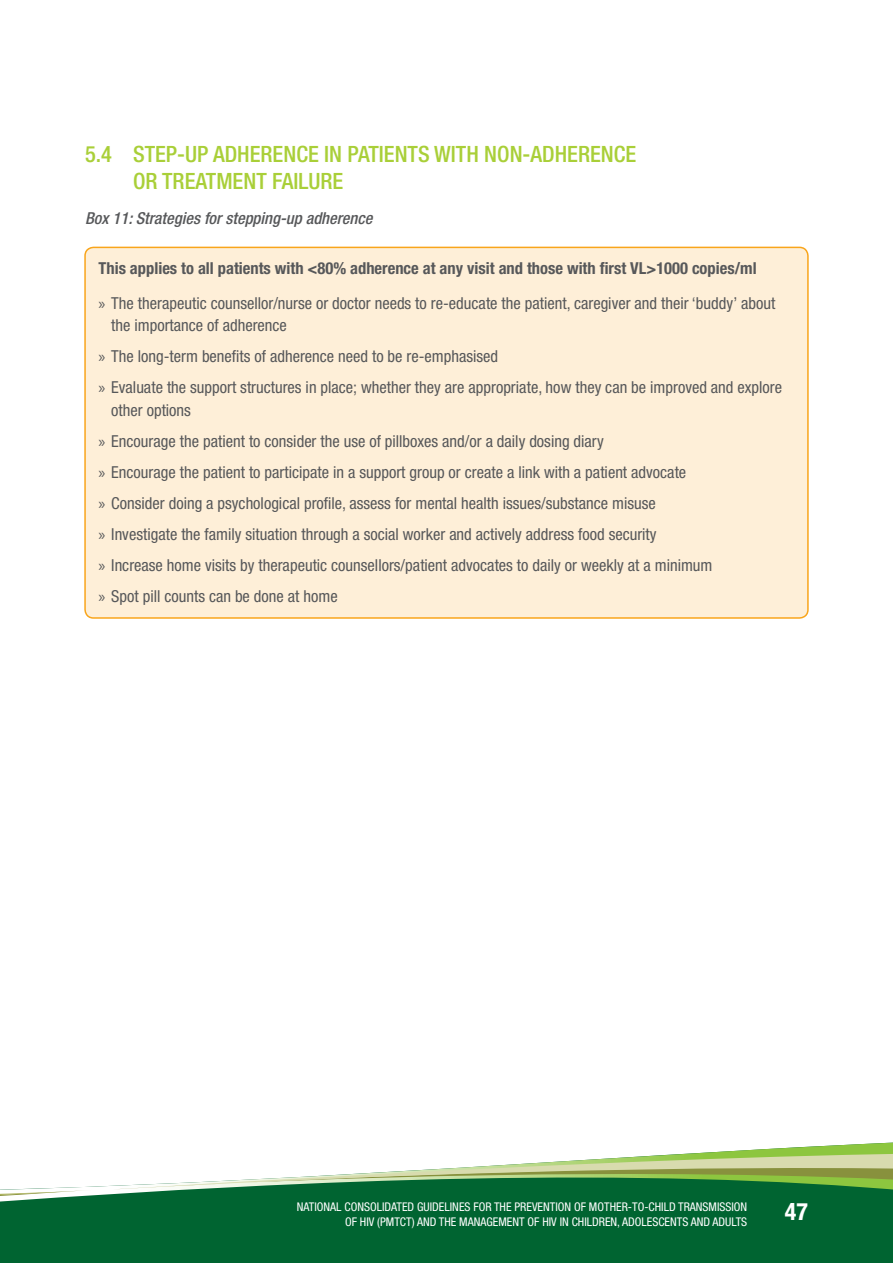
<style>
.page{position:relative;width:893px;height:1263px;background:#fff}
.page>*{position:absolute;margin:0;border:0;box-sizing:border-box;transform-origin:0 0}
.t1{font:700 condensed 24px "Helvetica Neue";color:#fff}
.t2{font:500 condensed 22.5px/27px "Helvetica Neue";color:#a9cf38}
.t3{font:condensed 16.5px/31px "Helvetica Neue";color:#57585a}
.t4{font:italic 500 condensed 16.5px "Helvetica Neue";color:#57585a}
.t5{font:condensed 12px/15px "Helvetica Neue";color:#fff;text-align:right}
.s1{font-weight:700}
.s2{font-family:"Myriad Pro";font-stretch:normal}
</style>
<div class="page">
<svg style="left:0;top:1186px;width:93px;height:77px;background:#277b4f"></svg>
<div style="left:113px;top:1254px;width:780px;height:9px;background:#006431"></div>
<svg style="left:113px;top:1142px;width:780px;height:112px;fill:#006431"></svg>
<div style="left:85px;top:247px;width:723px;height:371px;background:#feefd8;border-radius:9px"></div>
<div style="left:84px;top:247px;width:725px;height:372px;border:2px solid #f9a51b;border-radius:9px"></div>
<h2 class="t2" style="left:133px;top:140px;width:505px;text-indent:-48px">5.4 STEP-UP ADHERENCE IN PATIENTS WITH NON-ADHERENCE<br>OR TREATMENT FAILURE</h2>
<p class="t4" style="left:85px;top:209px;width:289px">Box 11: Strategies for stepping-up adherence</p>
<p class="t3" style="left:99px;top:250px;width:678px;line-height:35.2px"><span class="s1">This applies to all patients with &lt;80% adherence at any visit and those with first VL&gt;1000 copies/ml<br></span><span class="s2">»</span> The therapeutic counsellor/nurse or doctor needs to re-educate the patient, caregiver and their ‘buddy’ about</p>
<p class="t3" style="left:99px;top:310px;width:685px;text-indent:13px">the importance of adherence<br><span class="s2">»</span> The long-term benefits of adherence need to be re-emphasised<br><span class="s2">»</span> Evaluate the support structures in place; whether they are appropriate, how they can be improved and explore</p>
<p class="t3" style="left:99px;top:394px;width:615px;text-indent:13px">other options<br><span class="s2">»</span> Encourage the patient to consider the use of pillboxes and/or a daily dosing diary<br><span class="s2">»</span> Encourage the patient to participate in a support group or create a link with a patient advocate<br><span class="s2">»</span> Consider doing a psychological profile, assess for mental health issues/substance misuse<br><span class="s2">»</span> Investigate the family situation through a social worker and actively address food security<br><span class="s2">»</span> Increase home visits by therapeutic counsellors/patient advocates to daily or weekly at a minimum <span class="s2">»</span> Spot pill counts can be done at home</p>
<p class="t5" style="left:297px;top:1200px;width:452px">NATIONAL CONSOLIDATED GUIDELINES FOR THE PREVENTION OF MOTHER-TO-CHILD TRANSMISSION<br>OF HIV (PMTCT) AND THE MANAGEMENT OF HIV IN CHILDREN, ADOLESCENTS AND ADULTS</p>
<h1 class="t1" style="left:785px;top:1197px;width:25px">47</h1>
</div>
